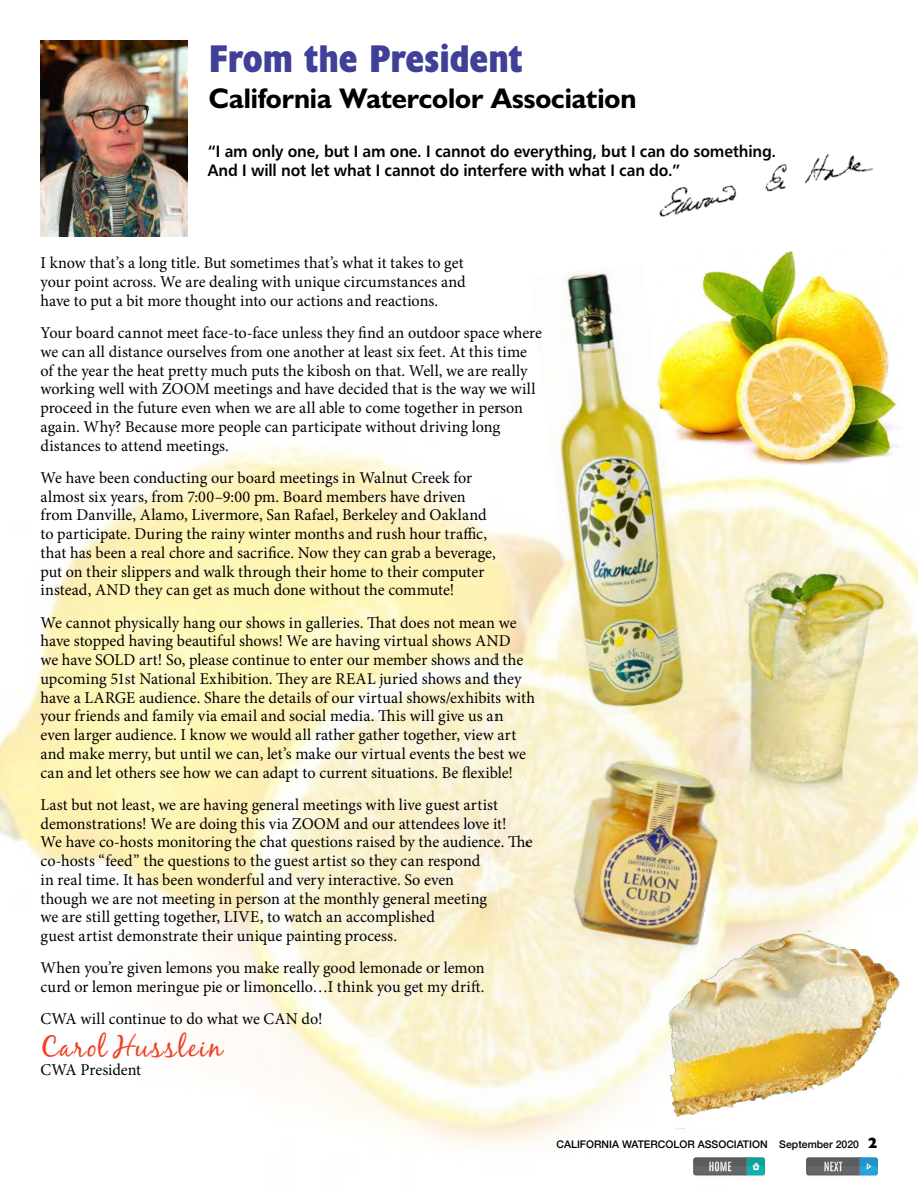
<style>
.page{position:relative;width:918px;height:1188px;background:#fff}
.page>*{position:absolute;margin:0;border:0;box-sizing:border-box;transform-origin:0 0}
.t1{font:700 condensed 39px "Humanist 521 BT Xtra";letter-spacing:-.005em;color:#414099}
.t2{font:700 28.5px "Humanist 521 BT";color:#000}
.t3{font:28.5px "Black Jack";letter-spacing:.065em;color:#ef4123}
.t4{font:16.5px/18.8px "Minion Pro";color:#000}
.t5{font:16.5px/19.5px "Humanist 777 BT Bold B";letter-spacing:-.01em;color:#000;scale:.94 1}
.t6{font:500 10.5px "Helvetica Neue";color:#000}
.s1{font-family:"Humanist 521 BT";font-weight:800;font-size:15px}
</style>
<div class="page">
<svg style="left:806px;top:1157px;width:72px;height:19px"></svg>
<svg style="left:693px;top:1157px;width:72px;height:19px"></svg>
<img style="left:40px;top:40px;width:147px;height:196px">
<img style="left:659px;top:153px;width:215px;height:64px">
<img style="left:710px;top:534px;width:188px;height:272px">
<img style="left:550px;top:731px;width:185px;height:234px">
<img style="left:529px;top:271px;width:166px;height:448px">
<img style="left:657px;top:250px;width:246px;height:216px">
<img style="left:660px;top:894px;width:243px;height:235px">
<h1 class="t1" style="left:209px;top:34px;width:315px">From the President</h1>
<h2 class="t2" style="left:209px;top:80px;width:429px">California Watercolor Association</h2>
<p class="t5" style="left:208px;top:141px;width:606px">“I am only one, but I am one. I cannot do everything, but I can do something.<br>And I will not let what I cannot do interfere with what I can do.”</p>
<p class="t4" style="left:40px;top:254px;width:427px">I know that’s a long title. But sometimes that’s what it takes to get your point across. We are dealing with unique circumstances and have to put a bit more thought into our actions and reactions.</p>
<p class="t4" style="left:40px;top:324px;width:503px">Your board cannot meet face-to-face unless they find an outdoor space where we can all distance ourselves from one another at least six feet. At this time of the year the heat pretty much puts the kibosh on that. Well, we are really working well with ZOOM meetings and have decided that is the way we will proceed in the future even when we are all able to come together in person again. Why? Because more people can participate without driving long distances to attend meetings.</p>
<p class="t4" style="left:40px;top:468px;width:457px">We have been conducting our board meetings in Walnut Creek for almost six years, from 7:00–9:00 pm. Board members have driven from Danville, Alamo, Livermore, San Rafael, Berkeley and Oakland to participate. During the rainy winter months and rush hour traffic, that has been a real chore and sacrifice. Now they can grab a beverage, put on their slippers and walk through their home to their computer instead, AND they can get as much done without the commute!</p>
<p class="t4" style="left:40px;top:613px;width:496px">We cannot physically hang our shows in galleries. That does not mean we have stopped having beautiful shows! We are having virtual shows AND<br>we have SOLD art! So, please continue to enter our member shows and the upcoming 51st National Exhibition. They are REAL juried shows and they have a LARGE audience. Share the details of our virtual shows/exhibits with your friends and family via email and social media. This will give us an even larger audience. I know we would all rather gather together, view art and make merry, but until we can, let’s make our virtual events the best we can and let others see how we can adapt to current situations. Be flexible!</p>
<p class="t4" style="left:40px;top:795px;width:493px">Last but not least, we are having general meetings with live guest artist demonstrations! We are doing this via ZOOM and our attendees love it!<br>We have co-hosts monitoring the chat questions raised by the audience. The co-hosts “feed” the questions to the guest artist so they can respond<br>in real time. It has been wonderful and very interactive. So even<br>though we are not meeting in person at the monthly general meeting<br>we are still getting together, LIVE, to watch an accomplished<br>guest artist demonstrate their unique painting process.</p>
<p class="t4" style="left:40px;top:959px;width:446px">When you’re given lemons you make really good lemonade or lemon curd or lemon meringue pie or limoncello…I think you get my drift.</p>
<p class="t4" style="left:40px;top:1010px;width:284px">CWA will continue to do what we CAN do!</p>
<h2 class="t3" style="left:40px;top:1030px;width:183px">Carol Husslein</h2>
<p class="t4" style="left:40px;top:1060px;width:102px">CWA President</p>
<p class="t6" style="left:556px;top:1135px;width:323px">CALIFORNIA WATERCOLOR ASSOCIATION September 2020 <span class="s1">2</span></p>
</div>
